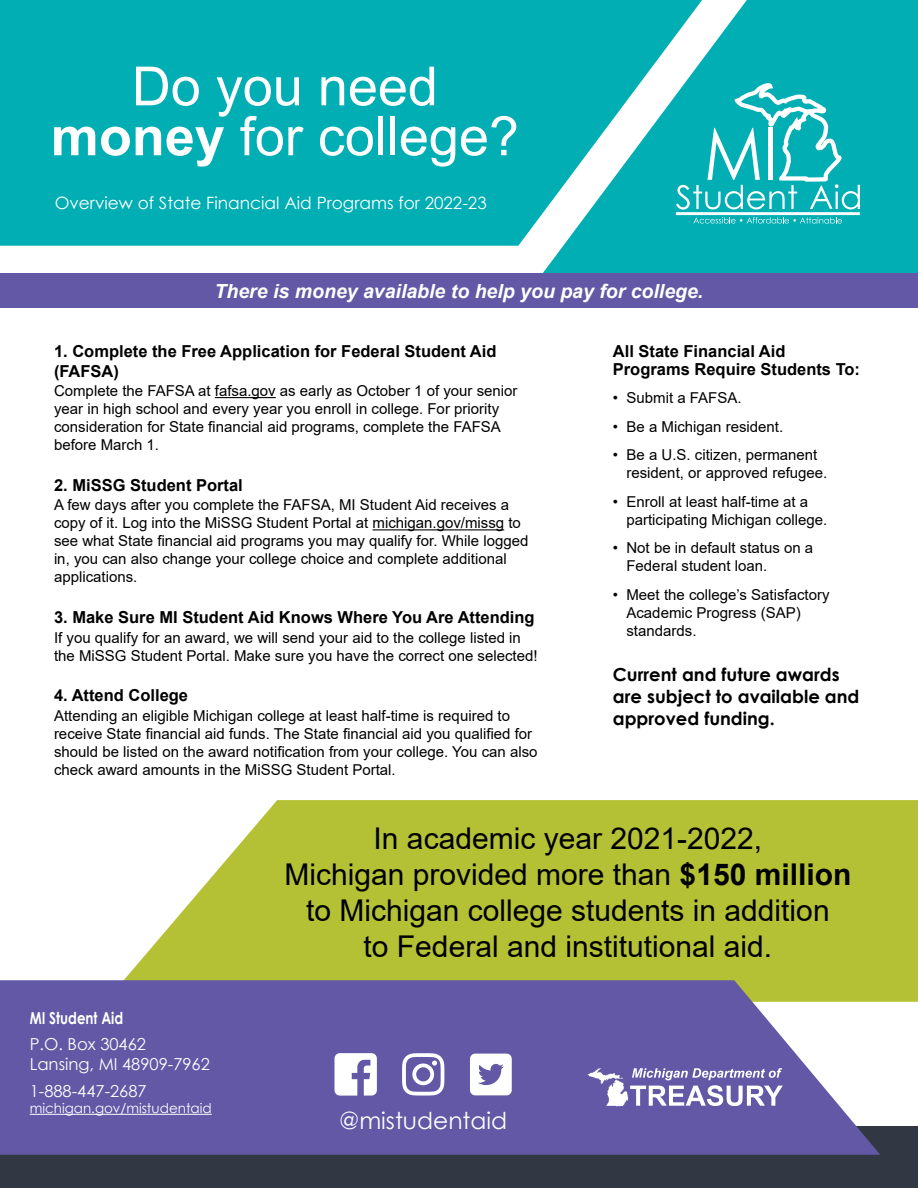
<style>
.page{position:relative;width:918px;height:1188px;background:#fff}
.page>*{position:absolute;margin:0;border:0;box-sizing:border-box;transform-origin:0 0}
.t1{font:54px/49.9px "Arial";color:#fff;text-align:center}
.t2{font:30px/36px "Arial";color:#000;text-align:center}
.t3{font:23.4px "Century Gothic";color:#fff}
.t4{font:italic 700 19.5px "Arial";color:#fff}
.t5{font:700 18px/21.6px "Century Gothic";color:#000}
.t6{font:16.95px "Century Gothic";color:#fff}
.t7{font:700 16.5px/19.8px "Arial";color:#000}
.t8{font:16.5px/19.8px "Century Gothic";color:#fff}
.t9{font:700 16.5px "Century Gothic";color:#fff;scale:.81 1}
.t10{font:15px/18px "Arial";color:#000}
.t11{font:13.5px "Century Gothic";color:#fff}
.s1{font-weight:700}
</style>
<div class="page">
<hr style="left:215px;top:397px;width:61px;height:1px;background:#000">
<hr style="left:373px;top:529px;width:131px;height:1px;background:#000">
<svg style="left:124px;top:800px;width:794px;height:202px;background:#bcc648"></svg>
<div style="left:0;top:1126px;width:918px;height:62px;background:#323843"></div>
<svg style="left:0;top:980px;width:880px;height:175px;background:#6e65a8"></svg>
<div style="left:0;top:0;width:534px;height:246px;background:#00aeb3"></div>
<hr style="left:30px;top:1114px;width:182px;height:1px;background:#fff">
<svg style="left:534px;top:0;width:384px;height:274px;background:#23b8bd"></svg>
<div style="left:0;top:274px;width:918px;height:34px;background:#6258a6"></div>
<svg style="left:588px;top:1068px;width:194px;height:38px"></svg>
<svg style="left:676px;top:83px;width:184px;height:127px;background:#2bbbbf"></svg>
<div style="left:768px;top:128px;width:5px;height:52px;background:#fff"></div>
<hr style="left:676px;top:212px;width:184px;height:3px;background:#fff">
<svg style="left:693px;top:217px;width:149px;height:7px"></svg>
<svg style="left:470px;top:1054px;width:42px;height:41px"></svg>
<svg style="left:402px;top:1053px;width:42px;height:43px"></svg>
<svg style="left:335px;top:1053px;width:42px;height:43px"></svg>
<h1 class="t1" style="left:51px;top:61px;width:470px">Do you need <span class="s1">money</span> for college?</h1>
<p class="t6" style="left:55px;top:191px;width:434px">Overview of State Financial Aid Programs for 2022-23</p>
<h3 class="t4" style="left:215px;top:278px;width:490px">There is money available to help you pay for college.</h3>
<p class="t7" style="left:54px;top:341px;width:444px">1. Complete the Free Application for Federal Student Aid (FAFSA)</p>
<p class="t10" style="left:54px;top:382px;width:465px">Complete the FAFSA at fafsa.gov as early as October 1 of your senior year in high school and every year you enroll in college. For priority consideration for State financial aid programs, complete the FAFSA before March 1.</p>
<p class="t7" style="left:54px;top:475px;width:190px">2. MiSSG Student Portal</p>
<p class="t10" style="left:54px;top:496px;width:476px">A few days after you complete the FAFSA, MI Student Aid receives a copy of it. Log into the MiSSG Student Portal at michigan.gov/missg to see what State financial aid programs you may qualify for. While logged in, you can also change your college choice and complete additional applications.</p>
<p class="t7" style="left:54px;top:608px;width:482px">3. Make Sure MI Student Aid Knows Where You Are Attending</p>
<p class="t10" style="left:54px;top:628px;width:485px">If you qualify for an award, we will send your aid to the college listed in the MiSSG Student Portal. Make sure you have the correct one selected!</p>
<p class="t7" style="left:54px;top:686px;width:136px">4. Attend College</p>
<p class="t10" style="left:54px;top:707px;width:485px">Attending an eligible Michigan college at least half-time is required to receive State financial aid funds. The State financial aid you qualified for should be listed on the award notification from your college. You can also check award amounts in the MiSSG Student Portal.</p>
<p class="t7" style="left:613px;top:342px;width:249px;line-height:18px">All State Financial Aid<br>Programs Require Students To:</p>
<p class="t10" style="left:613px;top:389px;width:130px">• Submit a FAFSA.</p>
<p class="t10" style="left:613px;top:417px;width:172px">• Be a Michigan resident.</p>
<p class="t10" style="left:626px;top:446px;width:202px;text-indent:-14px">• Be a U.S. citizen, permanent resident, or approved refugee.</p>
<p class="t10" style="left:626px;top:492px;width:202px;text-indent:-14px">• Enroll at least half-time at a participating Michigan college.</p>
<p class="t10" style="left:626px;top:539px;width:188px;text-indent:-14px">• Not be in default status on a<br>Federal student loan.</p>
<p class="t10" style="left:626px;top:585px;width:205px;text-indent:-14px">• Meet the college’s Satisfactory<br>Academic Progress (SAP) standards.</p>
<p class="t5" style="left:613px;top:663px;width:248px">Current and future awards are subject to available and approved funding.</p>
<p class="t9" style="left:30px;top:1005px;width:117px">MI Student Aid</p>
<p class="t8" style="left:30px;top:1034px;width:182px">P.O. Box 30462<br>Lansing, MI 48909-7962</p>
<p class="t8" style="left:30px;top:1081px;width:118px">1-888-447-2687</p>
<p class="t11" style="left:30px;top:1099px;width:184px">michigan.gov/mistudentaid</p>
<h2 class="t2" style="left:284px;top:820px;width:568px">In academic year 2021-2022,<br>Michigan provided more than <span class="s1">$150 million </span>to Michigan college students in addition<br>to Federal and institutional aid.</h2>
<h3 class="t3" style="left:339px;top:1104px;width:170px">@mistudentaid</h3>
</div>
